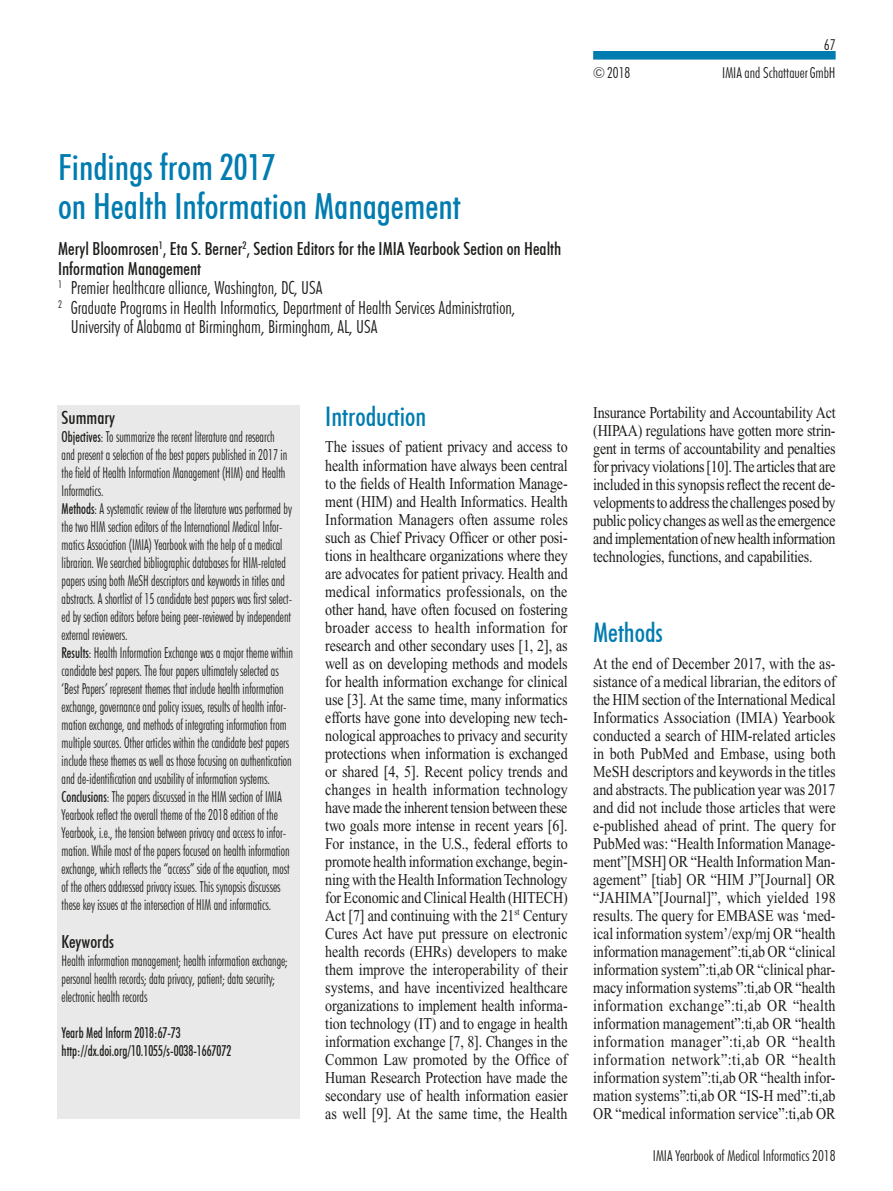
<style>
.page{position:relative;width:893px;height:1191px;background:#fff}
.page>*{position:absolute;margin:0;border:0;box-sizing:border-box;transform-origin:0 0}
.t1{font:500 condensed 36px/39px "Futura BT";color:#007cb0}
.t2{font:500 condensed 27px "Futura BT";color:#007cb0}
.t3{font:300 condensed 18px "Futura BT";color:#1d1d1b}
.t4{font:500 condensed 18px "Futura BT";color:#1d1d1b}
.t5{font:16.5px/18px "Times";color:#1d1d1b;text-align:justify;scale:.85 1}
.t6{font:300 condensed 15px/18px "Futura BT";color:#1d1d1b;scale:.85 1}
.t7{font:300 condensed 15px "Futura BT";color:#1d1d1b}
.t8{font:500 condensed 15px/18px "Futura BT";color:#1d1d1b;scale:.85 1}
.s1{font-weight:500}
</style>
<div class="page">
<div style="left:593px;top:51px;width:243px;height:9px;background:#007cb0"></div>
<div style="left:57px;top:405px;width:243px;height:713px;background:#e9e9e9"></div>
<p class="t7" style="left:824px;top:35px;width:13px">67</p>
<p class="t7" style="left:593px;top:63px;width:39px">©2018</p>
<p class="t7" style="left:722px;top:63px;width:115px">IMIA and SchattauerGmbH</p>
<h1 class="t1" style="left:58px;top:148px;width:404px">Findings from 2017<br>on Health Information Management</h1>
<p class="t4" style="left:58px;top:238px;width:505px">Meryl Bloomrosen<sup>1</sup>, Eta S. Berner<sup>2</sup>, Section Editors for the IMIA Yearbook Section on Health</p>
<p class="t4" style="left:58px;top:257px;width:145px">Information Management</p>
<p class="t3" style="left:58px;top:277px;width:266px"><sup>1</sup> Premier healthcare alliance, Washington, DC, USA</p>
<p class="t3" style="left:58px;top:296px;width:459px"><sup>2</sup> Graduate Programs in Health Informatics, Department of Health Services Administration,</p>
<p class="t3" style="left:71px;top:316px;width:308px">University of Alabama at Birmingham, Birmingham, AL, USA</p>
<p class="t4" style="left:62px;top:407px;width:55px">Summary</p>
<p class="t6" style="left:62px;top:428px;width:274px"><span class="s1">Objectives</span>: To summarize the recent literature and research<br>and present a selection of the best papers published in 2017 in the field of Health Information Management (HIM) and Health Informatics.<br><span class="s1">Methods</span>: A systematic review of the literature was performed by the two HIM section editors of the International Medical Infor&shy;matics Association (IMIA) Yearbook with the help of a medical librarian. We searched bibliographic databases for HIM-related papers using both MeSH descriptors and keywords in titles and abstracts. A shortlist of 15 candidate best papers was first select&shy;ed by section editors before being peer-reviewed by independent external reviewers.<br><span class="s1">Results</span>: Health Information Exchange was a major theme within candidate best papers. The four papers ultimately selected as ‘Best Papers’ represent themes that include health information exchange, governance and policy issues, results of health infor&shy;mation exchange, and methods of integrating information from multiple sources. Other articles within the candidate best papers include these themes as well as those focusing on authentication and de-identification and usability of information systems.<br><span class="s1">Conclusions</span>: The papers discussed in the HIM section of IMIA Yearbook reflect the overall theme of the 2018 edition of the Yearbook, i.e., the tension between privacy and access to infor&shy;mation. While most of the papers focused on health information exchange, which reflects the “access” side of the equation, most of the others addressed privacy issues. This synopsis discusses these key issues at the intersection of HIM and informatics.</p>
<p class="t4" style="left:62px;top:930px;width:54px">Keywords</p>
<p class="t6" style="left:62px;top:951px;width:268px">Health information management; health information exchange; personal health records; data privacy, patient; data security; electronic health records</p>
<p class="t8" style="left:62px;top:1023px;width:201px">Yearb Med Inform 2018:67-73 http://dx.doi.org/10.1055/s-0038-1667072</p>
<h2 class="t2" style="left:325px;top:400px;width:103px">Introduction</h2>
<p class="t5" style="left:325px;top:438px;width:287px">The issues of patient privacy and access to health information have always been central to the fields of Health Information Manage&shy;ment (HIM) and Health Informatics. Health Information Managers often assume roles such as Chief Privacy Officer or other posi&shy;tions in healthcare organizations where they are advocates for patient privacy. Health and medical informatics professionals, on the other hand, have often focused on fostering broader access to health information for research and other secondary uses [1, 2], as well as on developing methods and models for health information exchange for clinical use [3]. At the same time, many informatics efforts have gone into developing new tech&shy;nological approaches to privacy and security protections when information is exchanged or shared [4, 5]. Recent policy trends and changes in health information technology have made the inherent tension between these two goals more intense in recent years [6].<br>For instance, in the U.S., federal efforts to promote health information exchange, begin&shy;ning with the Health Information Technology for Economic and Clinical Health (HITECH)<br>Act [7] and continuing with the 21<sup>st</sup> Century Cures Act have put pressure on electronic health records (EHRs) developers to make them improve the interoperability of their systems, and have incentivized healthcare organizations to implement health informa&shy;tion technology (IT) and to engage in health information exchange [7, 8]. Changes in the Common Law promoted by the Office of Human Research Protection have made the secondary use of health information easier as well [9]. At the same time, the Health</p>
<p class="t5" style="left:593px;top:404px;width:287px">Insurance Portability and Accountability Act (HIPAA) regulations have gotten more strin&shy;gent in terms of accountability and penalties for privacy violations [10]. The articles that are included in this synopsis reflect the recent de&shy;velopments to address the challenges posed by public policy changes as well as the emergence and implementation of new health information technologies, functions, and capabilities.</p>
<h2 class="t2" style="left:593px;top:616px;width:71px">Methods</h2>
<p class="t5" style="left:593px;top:654px;width:287px">At the end of December 2017, with the as&shy;sistance of a medical librarian, the editors of the HIM section of the International Medical Informatics Association (IMIA) Yearbook conducted a search of HIM-related articles in both PubMed and Embase, using both MeSH descriptors and keywords in the titles and abstracts. The publication year was 2017 and did not include those articles that were e-published ahead of print. The query for PubMed was: “Health Information Manage&shy;ment”[MSH] OR “Health Information Man&shy;agement” [tiab] OR “HIM J”[Journal] OR “JAHIMA”[Journal]”, which yielded 198 results. The query for EMBASE was ‘med&shy;ical information system’/exp/mj OR “health information management”:ti,ab OR “clinical information system”:ti,ab OR “clinical phar&shy;macy information systems”:ti,ab OR “health information exchange”:ti,ab OR “health information management”:ti,ab OR “health information manager”:ti,ab OR “health information network”:ti,ab OR “health information system”:ti,ab OR “health infor&shy;mation systems”:ti,ab OR “IS-H med”:ti,ab OR “medical information service”:ti,ab OR</p>
<p class="t7" style="left:653px;top:1146px;width:184px">IMIA Yearbook of Medical Informatics 2018</p>
</div>
